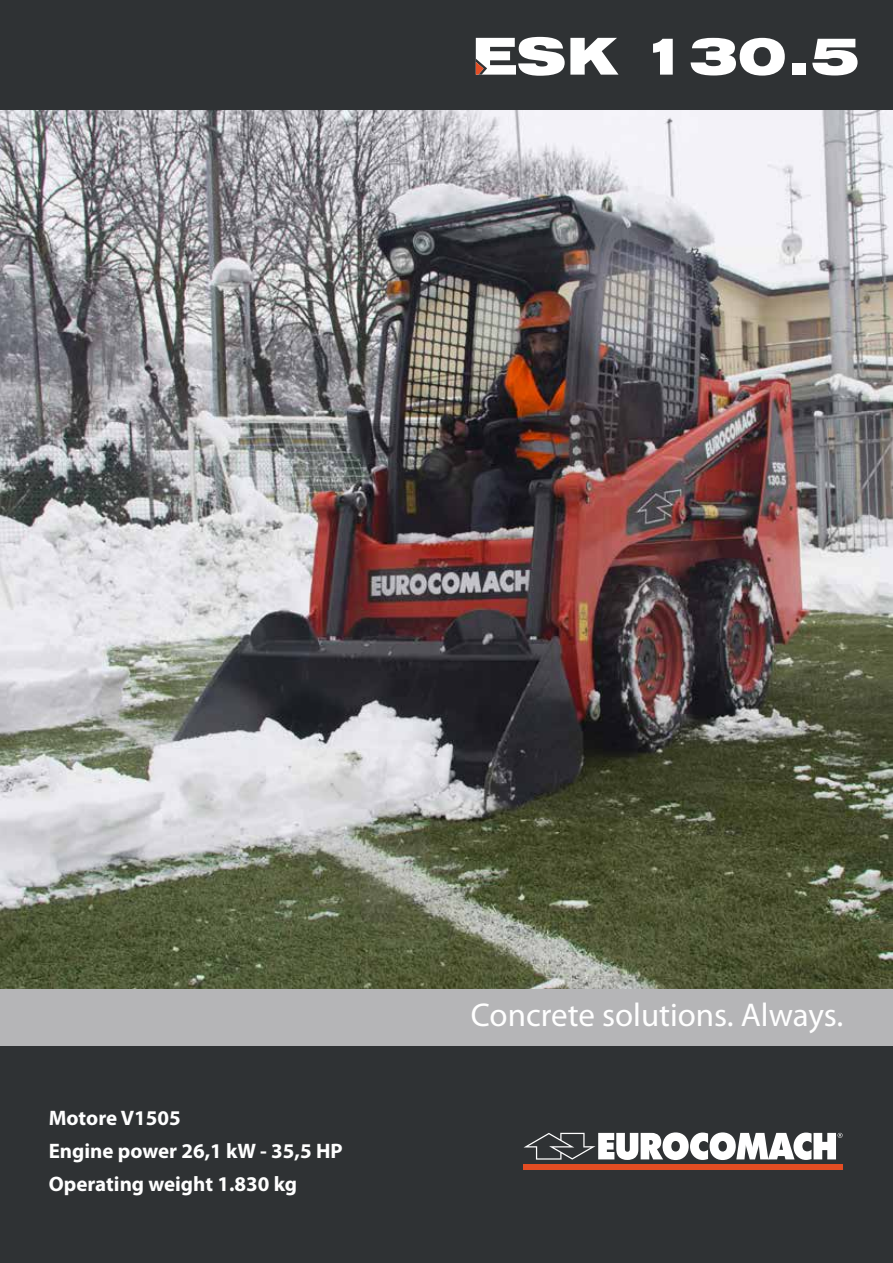
<style>
.page{position:relative;width:893px;height:1263px;background:#fff}
.page>*{position:absolute;margin:0;border:0;box-sizing:border-box;transform-origin:0 0}
.t1{font:900 expanded 51px "Swiss 721 BT";color:#fff}
.t2{font:33px "Myriad Pro";color:#fff}
.t3{font:700 21px "Myriad Pro";color:#fff}
</style>
<div class="page">
<div style="left:0;top:1022px;width:893px;height:24px;background:#b5b5b7"></div>
<div style="left:0;top:1013px;width:893px;height:24px;background:#b5b5b7"></div>
<div style="left:0;top:989px;width:893px;height:24px;background:#b5b5b7"></div>
<div style="left:0;top:1046px;width:893px;height:217px;background:#2f3234"></div>
<svg style="left:523px;top:1132px;width:319px;height:28px"></svg>
<div style="left:523px;top:1164px;width:319px;height:6px;background:#e44d23"></div>
<div style="left:0;top:0;width:893px;height:111px;background:#2f3234"></div>
<img style="left:0;top:111px;width:893px;height:878px">
<svg style="left:476px;top:62px;width:8px;height:13px"></svg>
<p class="t1" style="left:472px;top:26px;width:389px">ESK 130.5</p>
<p class="t3" style="left:49px;top:1104px;width:134px">Motore V1505</p>
<p class="t3" style="left:49px;top:1137px;width:295px">Engine power 26,1 kW - 35,5 HP</p>
<p class="t3" style="left:49px;top:1170px;width:250px">Operating weight 1.830 kg</p>
<h2 class="t2" style="left:471px;top:994px;width:374px">Concrete solutions. Always.</h2>
</div>
